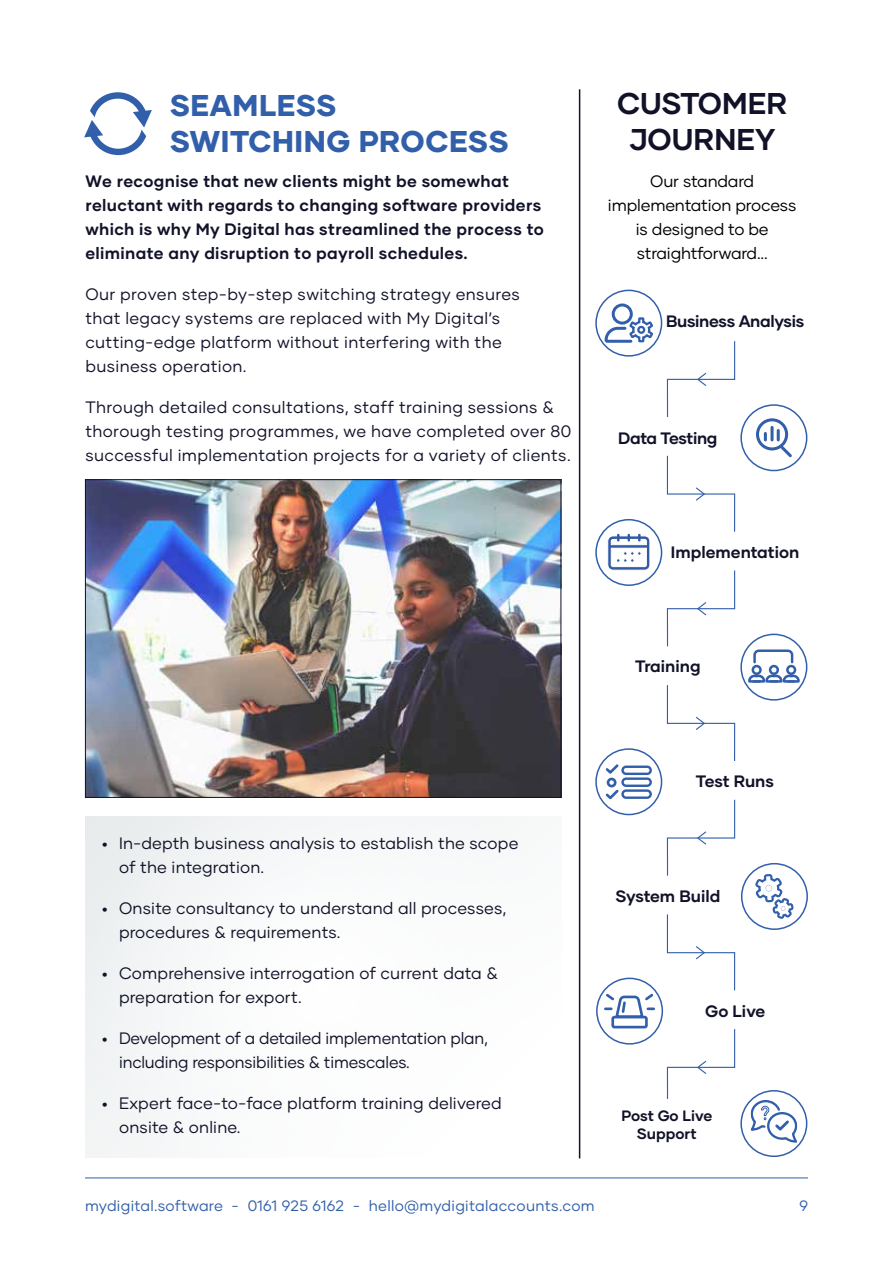
<style>
.page{position:relative;width:893px;height:1263px;background:#fff}
.page>*{position:absolute;margin:0;border:0;box-sizing:border-box;transform-origin:0 0}
.t1{font:800 30px/36px "Gilmer";letter-spacing:.02em;color:#325faa}
.t2{font:700 30px/36px "Gilmer";color:#111228;text-align:center}
.t3{font:16.5px/24px "Gilmer";letter-spacing:.01em;color:#111228}
.t4{font:700 16.5px/24px "Gilmer";letter-spacing:.02em;color:#111228}
.t5{font:16.5px/24px "Gilmer";letter-spacing:-.01em;color:#111228}
.t6{font:16.5px/24px "Gilmer";letter-spacing:-.01em;color:#000;text-align:center}
.t7{font:700 16.5px "Gilmer";color:#111228}
.t8{font:700 16.5px "Gilmer";letter-spacing:-.02em;color:#111228}
.t9{font:700 16.5px "Gilmer";letter-spacing:-.005em;color:#111228}
.t10{font:15px "Gilmer";letter-spacing:.02em;color:#325faa}
.t11{font:700 15px/18px "Gilmer";color:#111228;text-align:center}
.s1{font-weight:800;font-size:15px}
</style>
<div class="page">
<hr style="left:85px;top:1177px;width:723px;height:1px;background:#325faa">
<div style="left:85px;top:817px;width:476px;height:340px;background:#fafbfb"></div>
<svg style="left:84px;top:92px;width:68px;height:63px"></svg>
<img style="left:87px;top:481px;width:472px;height:315px">
<div style="left:85px;top:479px;width:476px;height:319px;border:1px solid #111228"></div>
<hr style="left:579px;top:89px;width:1px;height:1069px;background:#111228">
<div style="left:612px;top:303px;width:21px;height:22px;border:3px solid #325faa;border-radius:50%"></div>
<svg style="left:605px;top:316px;width:48px;height:27px"></svg>
<div style="left:595px;top:290px;width:67px;height:67px;border:2px solid #325faa;border-radius:50%"></div>
<div style="left:756px;top:418px;width:32px;height:32px;border:3px solid #325faa;border-radius:50%"></div>
<svg style="left:764px;top:433px;width:3px;height:7px"></svg>
<svg style="left:770px;top:427px;width:4px;height:13px"></svg>
<svg style="left:776px;top:430px;width:16px;height:27px"></svg>
<div style="left:740px;top:404px;width:67px;height:67px;border:2px solid #325faa;border-radius:50%"></div>
<svg style="left:607px;top:533px;width:43px;height:37px"></svg>
<div style="left:595px;top:519px;width:67px;height:67px;border:2px solid #325faa;border-radius:50%"></div>
<div style="left:752px;top:665px;width:10px;height:10px;border:2px solid #325faa;border-radius:50%"></div>
<div style="left:769px;top:665px;width:10px;height:10px;border:2px solid #325faa;border-radius:50%"></div>
<div style="left:786px;top:665px;width:10px;height:10px;border:2px solid #325faa;border-radius:50%"></div>
<svg style="left:748px;top:673px;width:52px;height:10px"></svg>
<svg style="left:753px;top:649px;width:41px;height:16px"></svg>
<div style="left:740px;top:634px;width:67px;height:67px;border:2px solid #325faa;border-radius:50%"></div>
<svg style="left:606px;top:787px;width:13px;height:12px"></svg>
<svg style="left:606px;top:764px;width:13px;height:10px"></svg>
<div style="left:621px;top:765px;width:31px;height:10px;border:2px solid #325faa;border-radius:4px"></div>
<div style="left:621px;top:777px;width:31px;height:10px;border:2px solid #325faa;border-radius:4px"></div>
<div style="left:621px;top:789px;width:31px;height:10px;border:2px solid #325faa;border-radius:4px"></div>
<div style="left:607px;top:778px;width:9px;height:9px;border:3px solid #325faa;border-radius:50%"></div>
<div style="left:595px;top:748px;width:67px;height:67px;border:2px solid #325faa;border-radius:50%"></div>
<svg style="left:755px;top:874px;width:38px;height:45px"></svg>
<div style="left:741px;top:863px;width:67px;height:67px;border:2px solid #325faa;border-radius:50%"></div>
<div style="left:611px;top:1016px;width:37px;height:12px;border:3px solid #325faa;border-radius:2px"></div>
<svg style="left:604px;top:994px;width:51px;height:26px"></svg>
<div style="left:596px;top:977px;width:67px;height:67px;border:2px solid #325faa;border-radius:50%"></div>
<svg style="left:751px;top:1100px;width:46px;height:43px"></svg>
<div style="left:740px;top:1090px;width:67px;height:67px;border:2px solid #325faa;border-radius:50%"></div>
<svg style="left:666px;top:1029px;width:70px;height:70px"></svg>
<svg style="left:666px;top:914px;width:70px;height:77px"></svg>
<svg style="left:666px;top:799px;width:70px;height:77px"></svg>
<svg style="left:666px;top:685px;width:70px;height:76px"></svg>
<svg style="left:666px;top:570px;width:70px;height:77px"></svg>
<svg style="left:666px;top:455px;width:70px;height:77px"></svg>
<svg style="left:666px;top:341px;width:70px;height:76px"></svg>
<h1 class="t1" style="left:170px;top:87px;width:340px">SEAMLESS<br>SWITCHING PROCESS</h1>
<p class="t4" style="left:85px;top:169px;width:460px">We recognise that new clients might be somewhat reluctant with regards to changing software providers which is why My Digital has streamlined the process to eliminate any disruption to payroll schedules.</p>
<p class="t3" style="left:85px;top:282px;width:436px">Our proven step-by-step switching strategy ensures that legacy systems are replaced with My Digital’s cutting-edge platform without interfering with the business operation.</p>
<p class="t3" style="left:85px;top:395px;width:487px">Through detailed consultations, staff training sessions &amp; thorough testing programmes, we have completed over 80 successful implementation projects for a variety of clients.</p>
<h1 class="t2" style="left:617px;top:85px;width:172px">CUSTOMER<br>JOURNEY</h1>
<p class="t6" style="left:608px;top:169px;width:190px">Our standard implementation process is designed to be straightforward...</p>
<p class="t8" style="left:666px;top:311px;width:140px">Business Analysis</p>
<p class="t8" style="left:618px;top:428px;width:101px">Data Testing</p>
<p class="t7" style="left:671px;top:542px;width:130px">Implementation</p>
<p class="t7" style="left:635px;top:656px;width:67px">Training</p>
<p class="t3" style="left:119px;top:831px;width:401px;text-indent:-17px"><span class="s1">•</span> In-depth business analysis to establish the scope of the integration.</p>
<p class="t3" style="left:119px;top:896px;width:389px;text-indent:-17px"><span class="s1">•</span> Onsite consultancy to understand all processes, procedures &amp; requirements.</p>
<p class="t3" style="left:119px;top:961px;width:380px;text-indent:-17px"><span class="s1">•</span> Comprehensive interrogation of current data &amp; preparation for export.</p>
<p class="t5" style="left:119px;top:1026px;width:370px;text-indent:-17px"><span class="s1">•</span> Development of a detailed implementation plan, including responsibilities &amp; timescales.</p>
<p class="t3" style="left:119px;top:1091px;width:384px;text-indent:-17px"><span class="s1">•</span> Expert face-to-face platform training delivered onsite &amp; online.</p>
<p class="t9" style="left:696px;top:771px;width:80px">Test Runs</p>
<p class="t7" style="left:615px;top:886px;width:106px">System Build</p>
<p class="t4" style="left:705px;top:999px;width:62px">Go Live</p>
<p class="t11" style="left:621px;top:1107px;width:92px">Post Go Live<br>Support</p>
<p class="t10" style="left:85px;top:1196px;width:511px">mydigital.software - 0161 925 6162 - hello@mydigitalaccounts.com</p>
<p class="t10" style="left:799px;top:1196px;width:10px">9</p>
</div>
